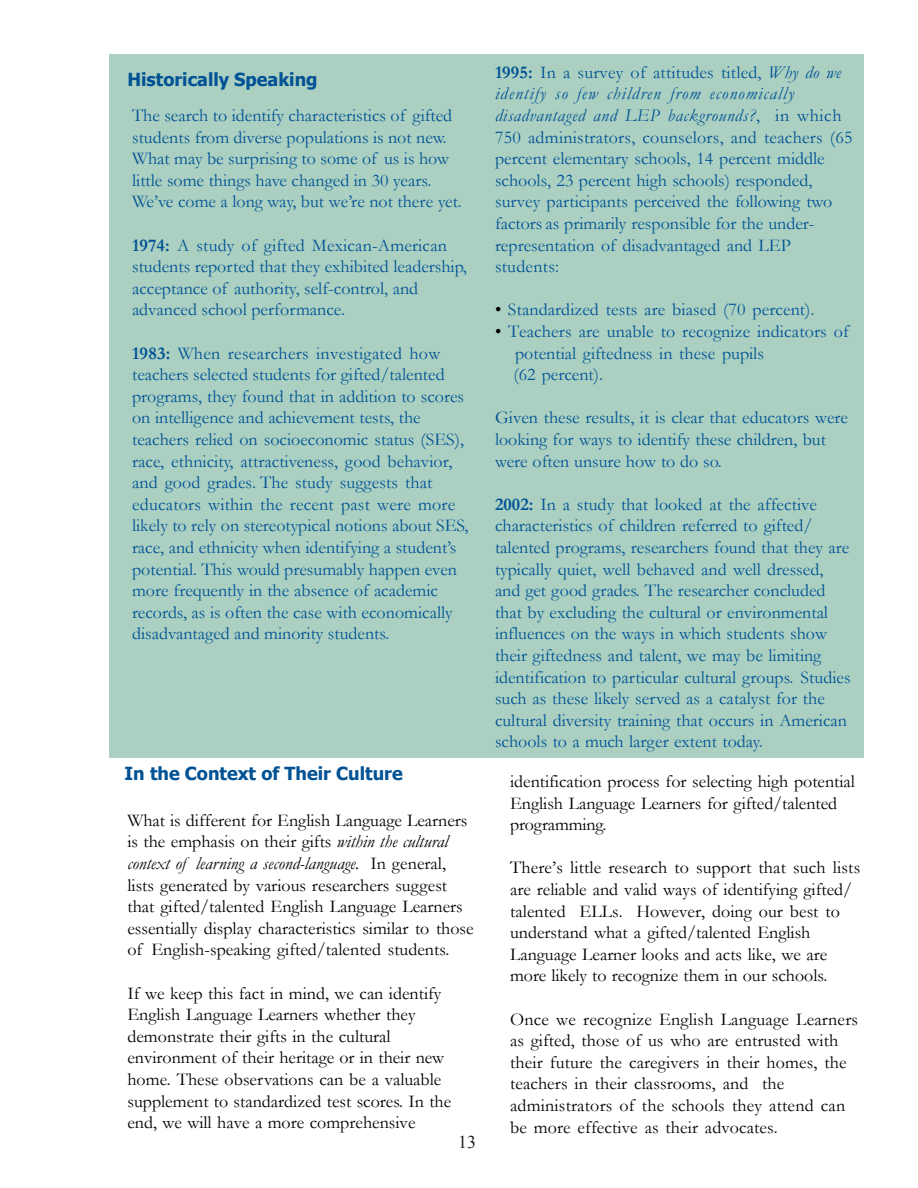
<style>
.page{position:relative;width:918px;height:1188px;background:#fff}
.page>*{position:absolute;margin:0;border:0;box-sizing:border-box;transform-origin:0 0}
.t1{font:18px/21.6px "Garamond";color:#005294}
.t2{font:18px/21.6px "Garamond";color:#000}
.t3{font:700 18px "Tahoma";color:#005294}
.t4{font:18px "Times New Roman";color:#231f20}
.s1{font-weight:700}
.s2{font-style:italic}
.s3{font-family:"Times New Roman";color:#000}
</style>
<div class="page">
<div style="left:109px;top:55px;width:754px;height:703px;background:#abd0c2"></div>
<p class="t3" style="left:127px;top:67px;width:192px">Historically Speaking</p>
<p class="t1" style="left:132px;top:104px;width:331px">The search to identify characteristics of gifted students from diverse populations is not new.<br>What may be surprising to some of us is how little some things have changed in 30 years.<br>We’ve come a long way, but we’re not there yet.</p>
<p class="t1" style="left:132px;top:234px;width:336px"><span class="s1">1974:</span> A study of gifted Mexican-American students reported that they exhibited leadership, acceptance of authority, self-control, and advanced school performance.</p>
<p class="t1" style="left:132px;top:342px;width:338px"><span class="s1">1983:</span> When researchers investigated how teachers selected students for gifted/talented programs, they found that in addition to scores on intelligence and achievement tests, the teachers relied on socioeconomic status (SES), race, ethnicity, attractiveness, good behavior, and good grades. The study suggests that educators within the recent past were more likely to rely on stereotypical notions about SES, race, and ethnicity when identifying a student’s potential. This would presumably happen even more frequently in the absence of academic records, as is often the case with economically disadvantaged and minority students.</p>
<p class="t3" style="left:125px;top:761px;width:280px">In the Context of Their Culture</p>
<p class="t2" style="left:127px;top:809px;width:348px">What is different for English Language Learners is the emphasis on their gifts <span class="s2">within the cultural context of learning a second-language.</span> In general, lists generated by various researchers suggest that gifted/talented English Language Learners essentially display characteristics similar to those of English-speaking gifted/talented students.</p>
<p class="t2" style="left:127px;top:982px;width:325px">If we keep this fact in mind, we can identify English Language Learners whether they demonstrate their gifts in the cultural environment of their heritage or in their new home. These observations can be a valuable supplement to standardized test scores. In the end, we will have a more comprehensive</p>
<p class="t4" style="left:458px;top:1130px;width:19px">13</p>
<p class="t1" style="left:495px;top:61px;width:359px"><span class="s1">1995:</span> In a survey of attitudes titled, <span class="s2">Why do we identify so few children from economically disadvantaged and LEP backgrounds?</span>, in which 750 administrators, counselors, and teachers (65 percent elementary schools, 14 percent middle schools, 23 percent high schools) responded, survey participants perceived the following two factors as primarily responsible for the under&shy;representation of disadvantaged and LEP students:</p>
<p class="t1" style="left:495px;top:298px;width:321px"><span class="s3">•</span> Standardized tests are biased (70 percent).</p>
<p class="t1" style="left:513px;top:320px;width:337px;text-indent:-18px"><span class="s3">•</span> Teachers are unable to recognize indicators of potential giftedness in these pupils<br>(62 percent).</p>
<p class="t1" style="left:495px;top:406px;width:355px">Given these results, it is clear that educators were looking for ways to identify these children, but were often unsure how to do so.</p>
<p class="t1" style="left:495px;top:493px;width:357px"><span class="s1">2002:</span> In a study that looked at the affective characteristics of children referred to gifted/ talented programs, researchers found that they are typically quiet, well behaved and well dressed, and get good grades. The researcher concluded that by excluding the cultural or environmental influences on the ways in which students show their giftedness and talent, we may be limiting identification to particular cultural groups. Studies such as these likely served as a catalyst for the cultural diversity training that occurs in American schools to a much larger extent today.</p>
<p class="t2" style="left:510px;top:770px;width:346px">identification process for selecting high potential<br>English Language Learners for gifted/talented programming.</p>
<p class="t2" style="left:510px;top:856px;width:352px">There’s little research to support that such lists are reliable and valid ways of identifying gifted/ talented ELLs. However, doing our best to understand what a gifted/talented English Language Learner looks and acts like, we are more likely to recognize them in our schools.</p>
<p class="t2" style="left:510px;top:1008px;width:350px">Once we recognize English Language Learners as gifted, those of us who are entrusted with their future the caregivers in their homes, the teachers in their classrooms, and the administrators of the schools they attend can be more effective as their advocates.</p>
</div>
